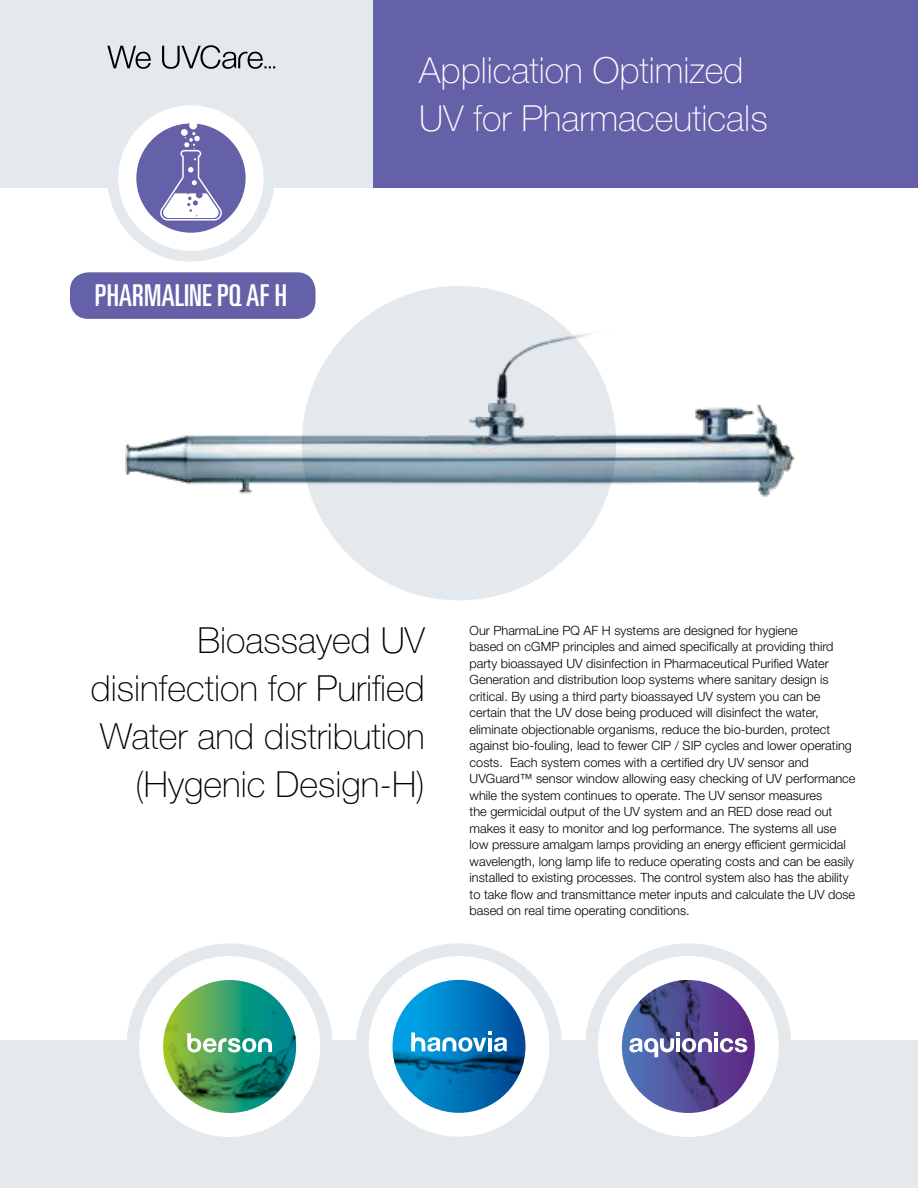
<style>
.page{position:relative;width:918px;height:1188px;background:#fff}
.page>*{position:absolute;margin:0;border:0;box-sizing:border-box;transform-origin:0 0}
.t1{font:100 36px/48px "Helvetica Neue LT Std";color:#000;text-align:right}
.t2{font:100 36px/48px "Helvetica Neue LT Std";color:#fff}
.t3{font:ultra-condensed 30.15px "Univers LT Std";color:#fff}
.t4{font:300 12.75px/16.5px "Helvetica Neue LT Std";color:#000}
</style>
<div class="page">
<div style="left:0;top:0;width:918px;height:188px;background:#e3e9ec"></div>
<div style="left:374px;top:0;width:544px;height:188px;background:#6561a9"></div>
<div style="left:70px;top:272px;width:245px;height:47px;background:#6561a9;border-radius:18px"></div>
<div style="left:107px;top:94px;width:168px;height:168px;background:#e3e9ec;border-radius:50%"></div>
<div style="left:118px;top:105px;width:146px;height:146px;background:#fff;border-radius:50%"></div>
<div style="left:136px;top:123px;width:110px;height:110px;background:#6561a9;border-radius:50%"></div>
<svg style="left:160px;top:123px;width:62px;height:98px"></svg>
<div style="left:0;top:1041px;width:918px;height:147px;background:#e3e9ec"></div>
<div style="left:126px;top:943px;width:207px;height:207px;background:#e3e9ec;border-radius:50%"></div>
<div style="left:139px;top:956px;width:181px;height:181px;background:#fff;border-radius:50%"></div>
<img style="left:163px;top:980px;width:133px;height:133px">
<svg style="left:163px;top:980px;width:133px;height:133px;background:#37945f"></svg>
<svg style="left:187px;top:1033px;width:85px;height:19px"></svg>
<div style="left:585px;top:943px;width:207px;height:207px;background:#e3e9ec;border-radius:50%"></div>
<div style="left:598px;top:956px;width:181px;height:181px;background:#fff;border-radius:50%"></div>
<img style="left:622px;top:980px;width:133px;height:133px">
<svg style="left:622px;top:980px;width:133px;height:133px;background:#514991"></svg>
<svg style="left:629px;top:1032px;width:118px;height:25px"></svg>
<div style="left:356px;top:943px;width:206px;height:206px;background:#e3e9ec;border-radius:50%"></div>
<div style="left:369px;top:956px;width:180px;height:181px;background:#fff;border-radius:50%"></div>
<img style="left:393px;top:1030px;width:132px;height:83px">
<svg style="left:393px;top:980px;width:132px;height:133px;background:#0072b4"></svg>
<svg style="left:411px;top:1032px;width:96px;height:20px"></svg>
<svg style="left:107px;top:45px;width:168px;height:24px"></svg>
<div style="left:302px;top:286px;width:314px;height:314px;background:#e3e9ec;border-radius:50%"></div>
<img style="left:98px;top:305px;width:697px;height:223px">
<p class="t3" style="left:95px;top:278px;width:194px">PHARMALINE PQ AF H</p>
<p class="t2" style="left:419px;top:46px;width:350px">Application Optimized<br>UV for Pharmaceuticals</p>
<p class="t1" style="left:91px;top:617px;width:336px">Bioassayed UV disinfection for Purified<br>Water and distribution (Hygenic Design-H)</p>
<p class="t4" style="left:470px;top:622px;width:387px">Our PharmaLine PQ AF H systems are designed for hygiene<br>based on cGMP principles and aimed specifically at providing third party bioassayed UV disinfection in Pharmaceutical Purified Water Generation and distribution loop systems where sanitary design is critical. By using a third party bioassayed UV system you can be certain that the UV dose being produced will disinfect the water, eliminate objectionable organisms, reduce the bio-burden, protect against bio-fouling, lead to fewer CIP / SIP cycles and lower operating costs. Each system comes with a certified dry UV sensor and UVGuard™ sensor window allowing easy checking of UV performance while the system continues to operate. The UV sensor measures<br>the germicidal output of the UV system and an RED dose read out makes it easy to monitor and log performance. The systems all use low pressure amalgam lamps providing an energy efficient germicidal wavelength, long lamp life to reduce operating costs and can be easily installed to existing processes. The control system also has the ability to take flow and transmittance meter inputs and calculate the UV dose based on real time operating conditions.</p>
</div>
